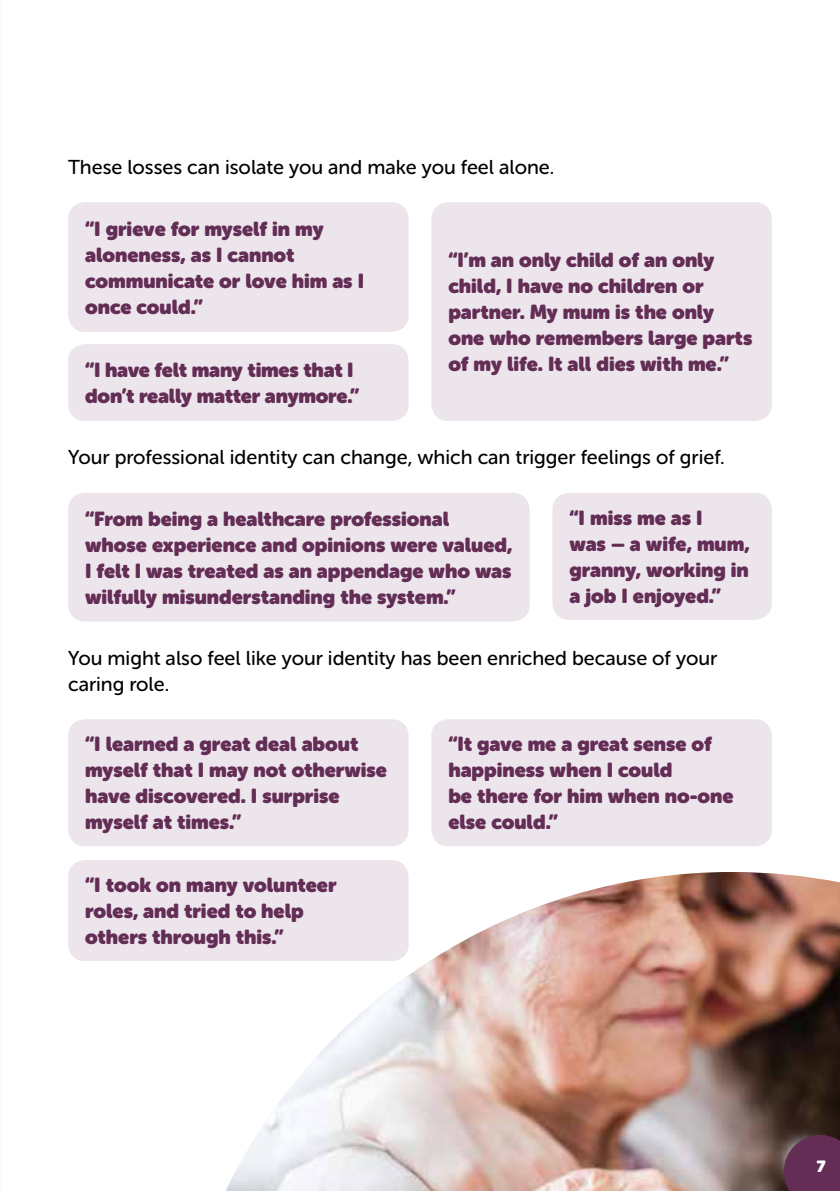
<style>
.page{position:relative;width:840px;height:1191px;background:#fff}
.page>*{position:absolute;margin:0;border:0;box-sizing:border-box;transform-origin:0 0}
.t1{font:20px/26px "Museo Sans Rounded";color:#632d55}
.t2{font:20px/26px "Museo Sans Rounded 500";color:#000}
.t3{font:16px "Museo Sans Rounded";color:#fff}
</style>
<div class="page">
<img style="left:225px;top:872px;width:614px;height:319px">
<svg style="left:783px;top:1135px;width:56px;height:56px;background:#613052"></svg>
<div style="left:68px;top:202px;width:340px;height:130px;background:#ece5ec;border-radius:17px"></div>
<div style="left:431px;top:202px;width:340px;height:219px;background:#ece5ec;border-radius:17px"></div>
<div style="left:68px;top:344px;width:340px;height:77px;background:#ece5ec;border-radius:17px"></div>
<div style="left:68px;top:493px;width:461px;height:128px;background:#ece5ec;border-radius:17px"></div>
<div style="left:552px;top:493px;width:219px;height:127px;background:#ece5ec;border-radius:17px"></div>
<div style="left:68px;top:719px;width:340px;height:127px;background:#ece5ec;border-radius:17px"></div>
<div style="left:431px;top:719px;width:340px;height:127px;background:#ece5ec;border-radius:17px"></div>
<div style="left:68px;top:860px;width:340px;height:101px;background:#ece5ec;border-radius:17px"></div>
<p class="t2" style="left:68px;top:154px;width:487px">These losses can isolate you and make you feel alone.</p>
<p class="t1" style="left:85px;top:216px;width:280px">“I grieve for myself in my aloneness, as I cannot communicate or love him as I once could.”</p>
<p class="t1" style="left:85px;top:357px;width:275px">“I have felt many times that I don’t really matter anymore.”</p>
<p class="t1" style="left:448px;top:247px;width:305px">“I’m an only child of an only child, I have no children or partner. My mum is the only one who remembers large parts of my life. It all dies with me.”</p>
<p class="t2" style="left:68px;top:444px;width:658px">Your professional identity can change, which can trigger feelings of grief.</p>
<p class="t1" style="left:85px;top:506px;width:428px">“From being a healthcare professional whose experience and opinions were valued, I felt I was treated as an appendage who was wilfully misunderstanding the system.”</p>
<p class="t1" style="left:569px;top:505px;width:181px">“I miss me as I<br>was – a wife, mum, granny, working in a job I enjoyed.”</p>
<p class="t2" style="left:68px;top:645px;width:650px">You might also feel like your identity has been enriched because of your caring role.</p>
<p class="t1" style="left:85px;top:731px;width:303px">“I learned a great deal about myself that I may not otherwise have discovered. I surprise myself at times.”</p>
<p class="t1" style="left:448px;top:731px;width:286px">“It gave me a great sense of happiness when I could<br>be there for him when no-one else could.”</p>
<p class="t1" style="left:85px;top:872px;width:253px">“I took on many volunteer roles, and tried to help others through this.”</p>
<p class="t3" style="left:816px;top:1157px;width:10px">7</p>
</div>
